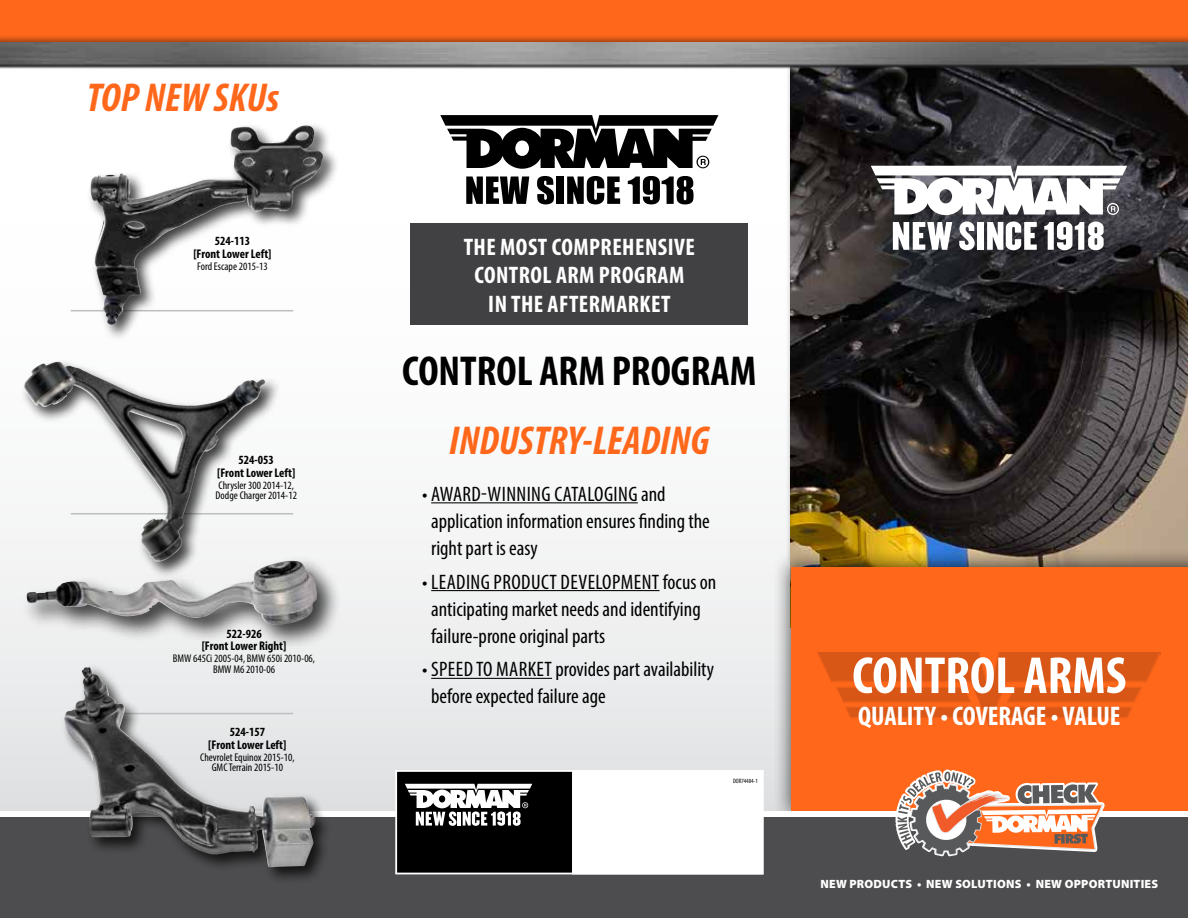
<style>
.page{position:relative;width:1188px;height:918px;background:#fff}
.page>*{position:absolute;margin:0;border:0;box-sizing:border-box;transform-origin:0 0}
.t1{font:700 condensed 52.5px "Myriad Pro";color:#fff}
.t2{font:700 condensed 42px "Myriad Pro";color:#000}
.t3{font:italic 700 condensed 40.5px "Myriad Pro";color:#ff671b}
.t4{font:700 condensed 27px "Myriad Pro";color:#fff}
.t5{font:700 condensed 24px/28.5px "Myriad Pro";letter-spacing:.02em;color:#fff;text-align:center}
.t6{font:condensed 21px/27px "Myriad Pro";color:#000}
.t7{font:700 condensed 12.6px/12.1px "Myriad Pro";color:#000;text-align:center}
.t8{font:900 12px "Myriad Pro";letter-spacing:.02em;color:#fff}
.t9{font:condensed 11.1px/10.5px "Myriad Pro";color:#000;text-align:center}
.t10{font:condensed 6.3px "Myriad Pro";color:#000}
</style>
<div class="page">
<div style="left:0;top:62px;width:791px;height:754px;background:linear-gradient(to bottom,#fff,#e6e7e8)"></div>
<img style="left:791px;top:70px;width:397px;height:478px">
<div style="left:0;top:0;width:1188px;height:65px;background:#ff671b"></div>
<div style="left:772px;top:548px;width:416px;height:283px;background:#000;opacity:.75"></div>
<div style="left:791px;top:567px;width:397px;height:245px;background:#ff671b"></div>
<img style="left:818px;top:653px;width:343px;height:73px">
<div style="left:0;top:34px;width:1188px;height:36px;background:#000;opacity:.4"></div>
<img style="left:0;top:42px;width:1188px;height:28px">
<svg style="left:871px;top:166px;width:256px;height:49px"></svg>
<svg style="left:893px;top:222px;width:59px;height:28px"></svg>
<svg style="left:959px;top:221px;width:16px;height:29px"></svg>
<div style="left:977px;top:222px;width:6px;height:28px;background:#fff"></div>
<svg style="left:987px;top:221px;width:50px;height:29px"></svg>
<svg style="left:1044px;top:221px;width:60px;height:29px"></svg>
<div style="left:0;top:812px;width:1188px;height:106px;background:#4d4d4f"></div>
<div style="left:0;top:811px;width:1188px;height:5px;background:#fff"></div>
<svg style="left:896px;top:770px;width:209px;height:86px"></svg>
<div style="left:22px;top:555px;width:320px;height:95px;background:#000;opacity:.75"></div>
<img style="left:26px;top:561px;width:292px;height:65px">
<div style="left:411px;top:224px;width:337px;height:101px;background:#414042"></div>
<hr style="left:431px;top:502px;width:207px;height:1px;background:#000">
<hr style="left:431px;top:590px;width:229px;height:1px;background:#000">
<hr style="left:431px;top:678px;width:121px;height:1px;background:#000">
<div style="left:396px;top:771px;width:367px;height:103px;background:#000"></div>
<div style="left:395px;top:770px;width:368px;height:104px;border:2px solid #fff"></div>
<div style="left:572px;top:770px;width:192px;height:104px;background:#fff"></div>
<svg style="left:405px;top:784px;width:127px;height:42px"></svg>
<svg style="left:440px;top:115px;width:278px;height:54px"></svg>
<svg style="left:466px;top:177px;width:63px;height:27px"></svg>
<svg style="left:537px;top:176px;width:17px;height:28px"></svg>
<div style="left:557px;top:177px;width:7px;height:27px;background:#000"></div>
<svg style="left:567px;top:176px;width:53px;height:28px"></svg>
<svg style="left:628px;top:176px;width:66px;height:28px"></svg>
<hr style="left:71px;top:310px;width:222px;height:1px;background:#bcbec0">
<hr style="left:71px;top:513px;width:222px;height:1px;background:#bcbec0">
<div style="left:87px;top:122px;width:253px;height:220px;background:#000;opacity:.75"></div>
<img style="left:89px;top:125px;width:234px;height:200px">
<div style="left:20px;top:358px;width:262px;height:221px;background:#000;opacity:.75"></div>
<img style="left:24px;top:363px;width:241px;height:201px">
<div style="left:61px;top:664px;width:272px;height:221px;background:#000;opacity:.75"></div>
<img style="left:64px;top:667px;width:253px;height:201px">
<h3 class="t3" style="left:87px;top:72px;width:194px">TOP NEW SKUs</h3>
<p class="t7" style="left:193px;top:235px;width:80px">524-113<br>[Front Lower Left]</p>
<p class="t9" style="left:197px;top:261px;width:72px">Ford Escape 2015-13</p>
<p class="t7" style="left:217px;top:454px;width:80px">524-053<br>[Front Lower Left]</p>
<p class="t9" style="left:216px;top:480px;width:83px;text-align:left">Chrysler 300 2014-12,<br>Dodge Charger 2014-12</p>
<p class="t7" style="left:202px;top:627px;width:86px">522-926<br>[Front Lower Right]</p>
<p class="t9" style="left:173px;top:653px;width:144px">BMW 645Ci 2005-04, BMW 650i 2010-06,<br>BMW M6 2010-06</p>
<p class="t7" style="left:208px;top:726px;width:80px">524-157<br>[Front Lower Left]</p>
<p class="t9" style="left:200px;top:752px;width:96px">Chevrolet Equinox 2015-10,<br>GMC Terrain 2015-10</p>
<p class="t5" style="left:464px;top:232px;width:233px">THE MOST COMPREHENSIVE<br>CONTROL ARM PROGRAM<br>IN THE AFTERMARKET</p>
<h2 class="t2" style="left:402px;top:344px;width:356px">CONTROL ARM PROGRAM</h2>
<h3 class="t3" style="left:449px;top:415px;width:262px">INDUSTRY-LEADING</h3>
<p class="t6" style="left:431px;top:480px;width:280px;text-indent:-9px">• AWARD-WINNING CATALOGING and application information ensures finding the right part is easy</p>
<p class="t6" style="left:431px;top:568px;width:287px;text-indent:-9px">•LEADING PRODUCT DEVELOPMENT focus on anticipating market needs and identifying failure-prone original parts</p>
<p class="t6" style="left:431px;top:656px;width:284px;text-indent:-9px">• SPEED TO MARKET provides part availability before expected failure age</p>
<p class="t10" style="left:733px;top:777px;width:26px">DOR74484-1</p>
<h1 class="t1" style="left:852px;top:643px;width:276px">CONTROL ARMS</h1>
<p class="t4" style="left:858px;top:700px;width:264px">QUALITY • COVERAGE • VALUE</p>
<p class="t8" style="left:820px;top:877px;width:339px">NEW PRODUCTS • NEW SOLUTIONS • NEW OPPORTUNITIES</p>
</div>
